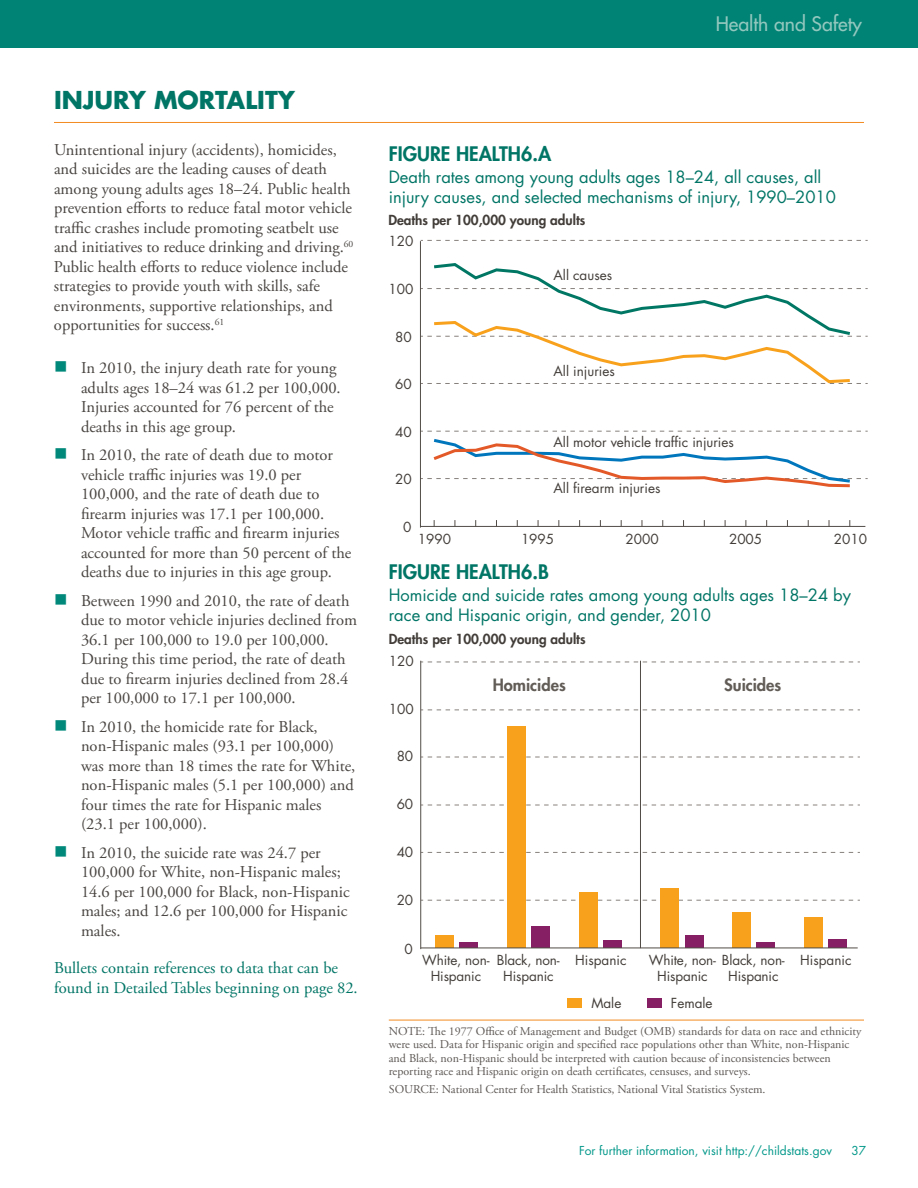
<style>
.page{position:relative;width:918px;height:1188px;background:#fff}
.page>*{position:absolute;margin:0;border:0;box-sizing:border-box;transform-origin:0 0}
.t1{font:700 24px "Futura";color:#007566}
.figure_number{font:800 19.5px "Futura";color:#007566}
.t2{font:19.5px "Futura";color:#92c7be}
.body_text{font:16.5px/19.5px "Adobe Garamond Pro";color:#494542}
.figure_title{font:16.5px/19.8px "Futura";color:#007566}
.table_reference{font:16.5px/19.5px "Adobe Garamond Pro";color:#007566}
.t3{font:800 16.5px "Futura";color:#625c57}
.t4{font:13.5px/16.2px "Futura";color:#423d39;text-align:center}
.t5{font:800 13.5px "Futura";color:#423d39}
.table_figure_notes{font:12px/13.5px "Adobe Garamond Pro";color:#5d5855}
.t6{font:12px "Futura";color:#009789}
</style>
<div class="page">
<div style="left:1px;top:0;width:917px;height:48px;background:#008274"></div>
<hr style="left:54px;top:122px;width:810px;height:1px;background:#f28b20">
<svg style="left:421px;top:240px;width:447px;height:1px"></svg>
<hr style="left:420px;top:241px;width:1px;height:287px;background:#524c47">
<hr style="left:420px;top:526px;width:445px;height:1px;background:#524c47">
<svg style="left:421px;top:263px;width:447px;height:121px"></svg>
<svg style="left:421px;top:431px;width:447px;height:57px"></svg>
<svg style="left:421px;top:852px;width:439px;height:1px"></svg>
<svg style="left:421px;top:900px;width:439px;height:1px"></svg>
<svg style="left:421px;top:805px;width:439px;height:1px"></svg>
<svg style="left:421px;top:757px;width:439px;height:1px"></svg>
<svg style="left:421px;top:710px;width:439px;height:1px"></svg>
<svg style="left:421px;top:662px;width:439px;height:1px"></svg>
<hr style="left:420px;top:661px;width:1px;height:288px;background:#524c47">
<hr style="left:640px;top:661px;width:1px;height:287px;background:#524c47">
<div style="left:568px;top:998px;width:14px;height:10px;background:#f8a11c"></div>
<div style="left:647px;top:998px;width:15px;height:10px;background:#861f64"></div>
<div style="left:435px;top:935px;width:19px;height:13px;background:#f8a11c"></div>
<div style="left:460px;top:942px;width:18px;height:6px;background:#861f64"></div>
<div style="left:507px;top:726px;width:19px;height:222px;background:#f8a11c"></div>
<div style="left:532px;top:926px;width:18px;height:22px;background:#861f64"></div>
<div style="left:579px;top:892px;width:19px;height:56px;background:#f8a11c"></div>
<div style="left:604px;top:940px;width:18px;height:8px;background:#861f64"></div>
<div style="left:660px;top:889px;width:19px;height:59px;background:#f8a11c"></div>
<div style="left:685px;top:935px;width:19px;height:13px;background:#861f64"></div>
<div style="left:732px;top:913px;width:19px;height:35px;background:#f8a11c"></div>
<div style="left:757px;top:942px;width:18px;height:6px;background:#861f64"></div>
<div style="left:804px;top:918px;width:19px;height:30px;background:#f8a11c"></div>
<div style="left:829px;top:939px;width:18px;height:9px;background:#861f64"></div>
<hr style="left:421px;top:948px;width:437px;height:1px;background:#524c47">
<hr style="left:389px;top:1020px;width:475px;height:1px;background:#f28b20">
<h3 class="t1" style="left:54px;top:84px;width:242px">INJURY MORTALITY</h3>
<p class="body_text" style="left:54px;top:140px;width:301px">Unintentional injury (accidents), homicides, and suicides are the leading causes of death among young adults ages 18–24. Public health prevention efforts to reduce fatal motor vehicle traffic crashes include promoting seatbelt use and initiatives to reduce drinking and driving.<sup>60<br></sup>Public health efforts to reduce violence include strategies to provide youth with skills, safe environments, supportive relationships, and opportunities for success.<sup>61</sup></p>
<p class="body_text" style="left:81px;top:359px;width:261px">In 2010, the injury death rate for young adults ages 18–24 was 61.2 per 100,000.<br>Injuries accounted for 76 percent of the deaths in this age group.</p>
<p class="body_text" style="left:81px;top:446px;width:272px">In 2010, the rate of death due to motor vehicle traffic injuries was 19.0 per 100,000, and the rate of death due to firearm injuries was 17.1 per 100,000.<br>Motor vehicle traffic and firearm injuries accounted for more than 50 percent of the deaths due to injuries in this age group.</p>
<p class="body_text" style="left:81px;top:591px;width:278px">Between 1990 and 2010, the rate of death due to motor vehicle injuries declined from 36.1 per 100,000 to 19.0 per 100,000.<br>During this time period, the rate of death due to firearm injuries declined from 28.4 per 100,000 to 17.1 per 100,000.</p>
<p class="body_text" style="left:81px;top:717px;width:276px">In 2010, the homicide rate for Black, non-Hispanic males (93.1 per 100,000) was more than 18 times the rate for White, non-Hispanic males (5.1 per 100,000) and four times the rate for Hispanic males (23.1 per 100,000).</p>
<p class="body_text" style="left:81px;top:843px;width:270px">In 2010, the suicide rate was 24.7 per 100,000 for White, non-Hispanic males; 14.6 per 100,000 for Black, non-Hispanic males; and 12.6 per 100,000 for Hispanic males.</p>
<p class="table_reference" style="left:54px;top:959px;width:305px">Bullets contain references to data that can be found in Detailed Tables beginning on page 82.</p>
<p class="t2" style="left:716px;top:11px;width:148px">Health and Safety</p>
<p class="figure_number" style="left:389px;top:141px;width:164px">FIGURE HEALTH6.A</p>
<p class="figure_title" style="left:389px;top:168px;width:449px">Death rates among young adults ages 18–24, all causes, all injury causes, and selected mechanisms of injury, 1990–2010</p>
<p class="t5" style="left:388px;top:211px;width:198px">Deaths per 100,000 young adults</p>
<p class="t4" style="left:388px;top:233px;width:26px">120</p>
<p class="t4" style="left:388px;top:281px;width:26px">100</p>
<p class="t4" style="left:395px;top:329px;width:18px">80</p>
<p class="t4" style="left:395px;top:376px;width:18px">60</p>
<p class="t4" style="left:395px;top:424px;width:18px">40</p>
<p class="t4" style="left:395px;top:472px;width:18px">20</p>
<p class="t4" style="left:554px;top:267px;width:60px">All causes</p>
<p class="t4" style="left:554px;top:363px;width:63px">All injuries</p>
<p class="t4" style="left:554px;top:434px;width:182px">All motor vehicle traffic injuries</p>
<p class="t4" style="left:554px;top:480px;width:108px">All firearm injuries</p>
<p class="t4" style="left:403px;top:519px;width:10px">0</p>
<p class="t4" style="left:418px;top:531px;width:35px">1990</p>
<p class="t4" style="left:521px;top:531px;width:35px">1995</p>
<p class="t4" style="left:625px;top:531px;width:35px">2000</p>
<p class="t4" style="left:729px;top:531px;width:35px">2005</p>
<p class="t4" style="left:834px;top:531px;width:35px">2010</p>
<p class="figure_number" style="left:389px;top:559px;width:162px">FIGURE HEALTH6.B</p>
<p class="figure_title" style="left:389px;top:586px;width:464px">Homicide and suicide rates among young adults ages 18–24 by race and Hispanic origin, and gender, 2010</p>
<p class="t5" style="left:389px;top:630px;width:198px">Deaths per 100,000 young adults</p>
<p class="t4" style="left:389px;top:653px;width:26px">120</p>
<p class="t4" style="left:389px;top:701px;width:26px">100</p>
<p class="t4" style="left:397px;top:749px;width:18px">80</p>
<p class="t4" style="left:397px;top:796px;width:18px">60</p>
<p class="t4" style="left:397px;top:844px;width:18px">40</p>
<p class="t4" style="left:397px;top:892px;width:18px">20</p>
<p class="t3" style="left:493px;top:675px;width:75px">Homicides</p>
<p class="t3" style="left:724px;top:675px;width:59px">Suicides</p>
<p class="t4" style="left:405px;top:941px;width:10px">0</p>
<p class="t4" style="left:422px;top:952px;width:69px">White, non-<br>Hispanic</p>
<p class="t4" style="left:657px;top:952px;width:129px;text-align:left;text-indent:-8px">White, non- Black, non-<br>Hispanic</p>
<p class="t4" style="left:497px;top:952px;width:64px">Black, non-<br>Hispanic</p>
<p class="t4" style="left:575px;top:952px;width:53px">Hispanic</p>
<p class="t4" style="left:728px;top:968px;width:52px">Hispanic</p>
<p class="t4" style="left:800px;top:952px;width:53px">Hispanic</p>
<p class="t4" style="left:591px;top:995px;width:31px">Male</p>
<p class="t4" style="left:671px;top:995px;width:43px">Female</p>
<p class="table_figure_notes" style="left:389px;top:1025px;width:474px">NOTE: The 1977 Office of Management and Budget (OMB) standards for data on race and ethnicity were used. Data for Hispanic origin and specified race populations other than White, non-Hispanic and Black, non-Hispanic should be interpreted with caution because of inconsistencies between reporting race and Hispanic origin on death certificates, censuses, and surveys.</p>
<p class="table_figure_notes" style="left:389px;top:1083px;width:378px">SOURCE: National Center for Health Statistics, National Vital Statistics System.</p>
<p class="t6" style="left:579px;top:1143px;width:254px">For further information, visit http://childstats.gov</p>
<p class="t6" style="left:852px;top:1143px;width:16px">37</p>
</div>
